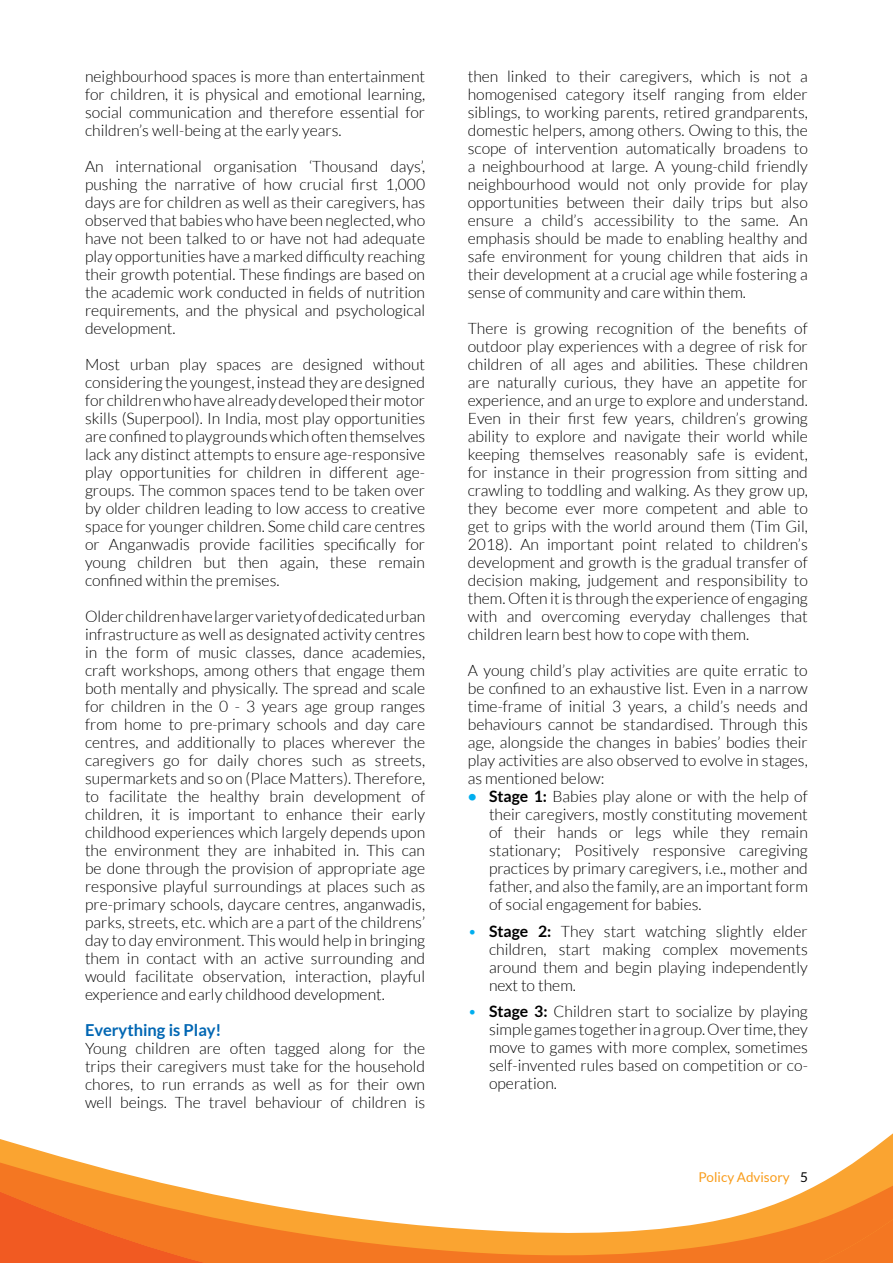
<style>
.page{position:relative;width:893px;height:1263px;background:#fff}
.page>*{position:absolute;margin:0;border:0;box-sizing:border-box;transform-origin:0 0}
.t1{font:700 16.5px "Lato";color:#0066b3}
.t2{font:300 15.75px/18px "Lato";color:#000;text-align:justify}
.t3{font:13.5px "Lato";color:#f99d1c}
.s1{font-weight:700;color:#00aeef}
.s2{font-weight:700}
.s3{color:#00aeef}
.s4{color:#000}
</style>
<div class="page">
<svg style="left:322px;top:1213px;width:415px;height:50px"></svg>
<svg style="left:0;top:1139px;width:322px;height:124px"></svg>
<svg style="left:737px;top:1133px;width:156px;height:130px"></svg>
<p class="t2" style="left:85px;top:67px;width:342px">neighbourhood spaces is more than entertainment for children, it is physical and emotional learning, social communication and therefore essential for children’s well-being at the early years.</p>
<p class="t2" style="left:85px;top:157px;width:342px">An international organisation ‘Thousand days’, pushing the narrative of how crucial first 1,000 days are for children as well as their caregivers, has observed that babies who have been neglected, who have not been talked to or have not had adequate play opportunities have a marked difficulty reaching their growth potential. These findings are based on the academic work conducted in fields of nutrition requirements, and the physical and psychological development.</p>
<p class="t2" style="left:85px;top:355px;width:342px">Most urban play spaces are designed without considering the youngest, instead they are designed for children who have already developed their motor skills (Superpool). In India, most play opportunities are confined to playgrounds which often themselves lack any distinct attempts to ensure age-responsive play opportunities for children in different age&shy;groups. The common spaces tend to be taken over by older children leading to low access to creative space for younger children. Some child care centres or Anganwadis provide facilities specifically for young children but then again, these remain confined within the premises.</p>
<p class="t2" style="left:85px;top:607px;width:342px">Older children have larger variety of dedicated urban infrastructure as well as designated activity centres in the form of music classes, dance academies, craft workshops, among others that engage them both mentally and physically. The spread and scale for children in the 0 - 3 years age group ranges from home to pre-primary schools and day care centres, and additionally to places wherever the caregivers go for daily chores such as streets, supermarkets and so on (Place Matters). Therefore, to facilitate the healthy brain development of children, it is important to enhance their early childhood experiences which largely depends upon the environment they are inhabited in. This can be done through the provision of appropriate age responsive playful surroundings at places such as pre-primary schools, daycare centres, anganwadis, parks, streets, etc. which are a part of the childrens’ day to day environment. This would help in bringing them in contact with an active surrounding and would facilitate observation, interaction, playful experience and early childhood development.</p>
<p class="t1" style="left:85px;top:1020px;width:138px">Everything is Play!</p>
<p class="t2" style="left:85px;top:1039px;width:342px">Young children are often tagged along for the trips their caregivers must take for the household chores, to run errands as well as for their own well beings. The travel behaviour of children is</p>
<p class="t2" style="left:468px;top:67px;width:342px">then linked to their caregivers, which is not a homogenised category itself ranging from elder siblings, to working parents, retired grandparents, domestic helpers, among others. Owing to this, the scope of intervention automatically broadens to a neighbourhood at large. A young-child friendly neighbourhood would not only provide for play opportunities between their daily trips but also ensure a child’s accessibility to the same. An emphasis should be made to enabling healthy and safe environment for young children that aids in their development at a crucial age while fostering a sense of community and care within them.</p>
<p class="t2" style="left:468px;top:319px;width:342px">There is growing recognition of the benefits of outdoor play experiences with a degree of risk for children of all ages and abilities. These children are naturally curious, they have an appetite for experience, and an urge to explore and understand.<br>Even in their first few years, children’s growing ability to explore and navigate their world while keeping themselves reasonably safe is evident, for instance in their progression from sitting and crawling to toddling and walking. As they grow up, they become ever more competent and able to get to grips with the world around them (Tim Gil, 2018). An important point related to children’s development and growth is the gradual transfer of decision making, judgement and responsibility to them. Often it is through the experience of engaging with and overcoming everyday challenges that children learn best how to cope with them.</p>
<p class="t2" style="left:468px;top:661px;width:342px">A young child’s play activities are quite erratic to be confined to an exhaustive list. Even in a narrow time-frame of initial 3 years, a child’s needs and behaviours cannot be standardised. Through this age, alongside the changes in babies’ bodies their play activities are also observed to evolve in stages, as mentioned below:</p>
<p class="t2" style="left:489px;top:787px;width:320px;text-indent:-21px"><span class="s1">•</span> <span class="s2">Stage 1:</span> Babies play alone or with the help of their caregivers, mostly constituting movement of their hands or legs while they remain stationary; Positively responsive caregiving practices by primary caregivers, i.e., mother and father, and also the family, are an important form of social engagement for babies.</p>
<p class="t2" style="left:489px;top:922px;width:320px;text-indent:-21px"><span class="s3">•</span> <span class="s2">Stage 2:</span> They start watching slightly elder children, start making complex movements around them and begin playing independently next to them.</p>
<p class="t2" style="left:489px;top:1002px;width:320px;text-indent:-21px"><span class="s3">•</span> <span class="s2">Stage 3:</span> Children start to socialize by playing simple games together in a group. Over time, they move to games with more complex, sometimes self-invented rules based on competition or co&shy;operation.</p>
<p class="t3" style="left:699px;top:1170px;width:111px">Policy Advisory <span class="s4">5</span></p>
</div>
